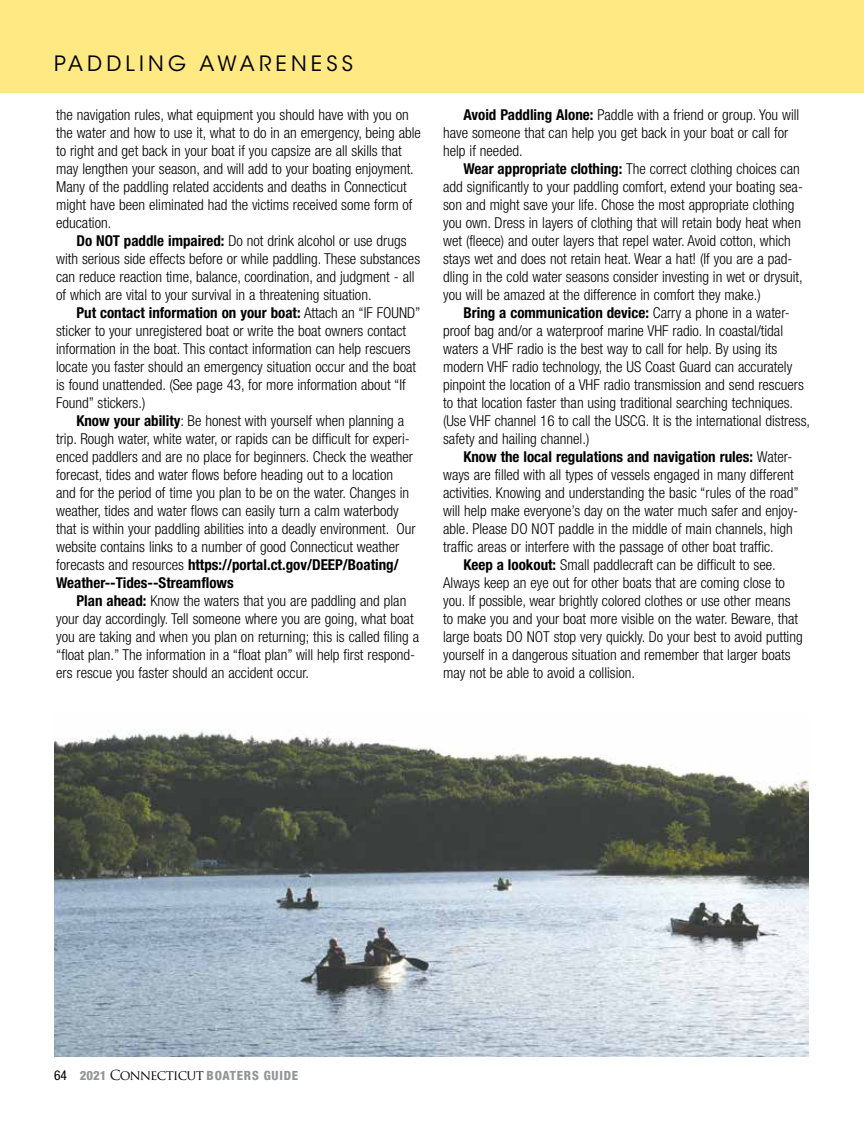
<style>
.page{position:relative;width:864px;height:1134px;background:#fff}
.page>*{position:absolute;margin:0;border:0;box-sizing:border-box;transform-origin:0 0}
.t1{font:21px "ITC Avant Garde Std";letter-spacing:.2em;color:#000}
.t2{font:300 condensed 15px/18px "Helvetica Neue LT Std";color:#000}
.t3{font:700 condensed 15px "Helvetica Neue LT Std";color:#000}
.t4{font:800 condensed 12.75px "Helvetica Neue LT Std";letter-spacing:.06em;color:#939598}
.s1{font-weight:700}
.s2{font-weight:300}
.s3{font-weight:400;font-size:13.5px;color:#000}
.s4{font-family:"Trajan Pro";font-weight:400;font-stretch:normal;font-size:13.5px;color:#000}
</style>
<div class="page">
<img style="left:54px;top:729px;width:754px;height:327px">
<div style="left:0;top:0;width:864px;height:93px;background:#ffe982"></div>
<h1 class="t1" style="left:54px;top:50px;width:301px">PADDLING AWARENESS</h1>
<p class="t2" style="left:56px;top:106px;width:366px">the navigation rules, what equipment you should have with you on the water and how to use it, what to do in an emergency, being able to right and get back in your boat if you capsize are all skills that may lengthen your season, and will add to your boating enjoyment.<br>Many of the paddling related accidents and deaths in Connecticut might have been eliminated had the victims received some form of education.</p>
<p class="t2" style="left:56px;top:232px;width:366px;text-indent:20px"><span class="s1">Do NOT paddle impaired:</span> Do not drink alcohol or use drugs with serious side effects before or while paddling. These substances can reduce reaction time, balance, coordination, and judgment - all of which are vital to your survival in a threatening situation.</p>
<p class="t2" style="left:56px;top:304px;width:366px;text-indent:20px"><span class="s1">Put contact information on your boat:</span> Attach an “IF FOUND” sticker to your unregistered boat or write the boat owners contact information in the boat. This contact information can help rescuers locate you faster should an emergency situation occur and the boat is found unattended. (See page 43, for more information about “If Found” stickers.)</p>
<p class="t2" style="left:56px;top:412px;width:361px;text-indent:20px"><span class="s1">Know your ability</span>: Be honest with yourself when planning a trip. Rough water, white water, or rapids can be difficult for experi&shy;enced paddlers and are no place for beginners. Check the weather forecast, tides and water flows before heading out to a location and for the period of time you plan to be on the water. Changes in weather, tides and water flows can easily turn a calm waterbody that is within your paddling abilities into a deadly environment. Our website contains links to a number of good Connecticut weather forecasts and resources <span class="s1">https://portal.ct.gov/DEEP/Boating/ Weather--Tides--Streamflows</span></p>
<p class="t2" style="left:56px;top:592px;width:365px;text-indent:20px"><span class="s1">Plan ahead:</span> Know the waters that you are paddling and plan your day accordingly. Tell someone where you are going, what boat you are taking and when you plan on returning; this is called filing a “float plan.” The information in a “float plan” will help first respond&shy;ers rescue you faster should an accident occur.</p>
<p class="t2" style="left:443px;top:106px;width:358px;text-indent:20px"><span class="s1">Avoid Paddling Alone:</span> Paddle with a friend or group. You will have someone that can help you get back in your boat or call for help if needed.</p>
<p class="t2" style="left:443px;top:160px;width:361px;text-indent:20px"><span class="s1">Wear appropriate clothing:</span> The correct clothing choices can add significantly to your paddling comfort, extend your boating sea&shy;son and might save your life. Chose the most appropriate clothing you own. Dress in layers of clothing that will retain body heat when wet (fleece) and outer layers that repel water. Avoid cotton, which stays wet and does not retain heat. Wear a hat! (If you are a pad&shy;dling in the cold water seasons consider investing in wet or drysuit, you will be amazed at the difference in comfort they make.)</p>
<p class="t2" style="left:443px;top:304px;width:368px;text-indent:20px"><span class="s1">Bring a communication device:</span> Carry a phone in a water&shy;proof bag and/or a waterproof marine VHF radio. In coastal/tidal waters a VHF radio is the best way to call for help. By using its modern VHF radio technology, the US Coast Guard can accurately pinpoint the location of a VHF radio transmission and send rescuers to that location faster than using traditional searching techniques. (Use VHF channel 16 to call the USCG. It is the international distress, safety and hailing channel.)</p>
<p class="t3" style="left:463px;top:448px;width:331px">Know the local regulations and navigation rules: <span class="s2">Water-</span></p>
<p class="t2" style="left:443px;top:466px;width:352px">ways are filled with all types of vessels engaged in many different</p>
<p class="t2" style="left:443px;top:484px;width:357px">activities. Knowing and understanding the basic “rules of the road”</p>
<p class="t2" style="left:443px;top:502px;width:357px">will help make everyone’s day on the water much safer and enjoy-</p>
<p class="t2" style="left:443px;top:520px;width:351px">able. Please DO NOT paddle in the middle of main channels, high</p>
<p class="t2" style="left:443px;top:538px;width:332px">traffic areas or interfere with the passage of other boat traffic.</p>
<p class="t2" style="left:463px;top:556px;width:314px"><span class="s1">Keep a lookout:</span> Small paddlecraft can be difficult to see.</p>
<p class="t2" style="left:443px;top:574px;width:343px">Always keep an eye out for other boats that are coming close to</p>
<p class="t2" style="left:443px;top:592px;width:349px">you. If possible, wear brightly colored clothes or use other means</p>
<p class="t2" style="left:443px;top:610px;width:356px">to make you and your boat more visible on the water. Beware, that</p>
<p class="t2" style="left:443px;top:628px;width:361px">large boats DO NOT stop very quickly. Do your best to avoid putting</p>
<p class="t2" style="left:443px;top:646px;width:349px">yourself in a dangerous situation and remember that larger boats</p>
<p class="t2" style="left:443px;top:664px;width:194px">may not be able to avoid a collision.</p>
<p class="t4" style="left:54px;top:1067px;width:246px"><span class="s3">64</span> 2021 <span class="s4">CONNECTICUT</span> BOATERS GUIDE</p>
</div>
